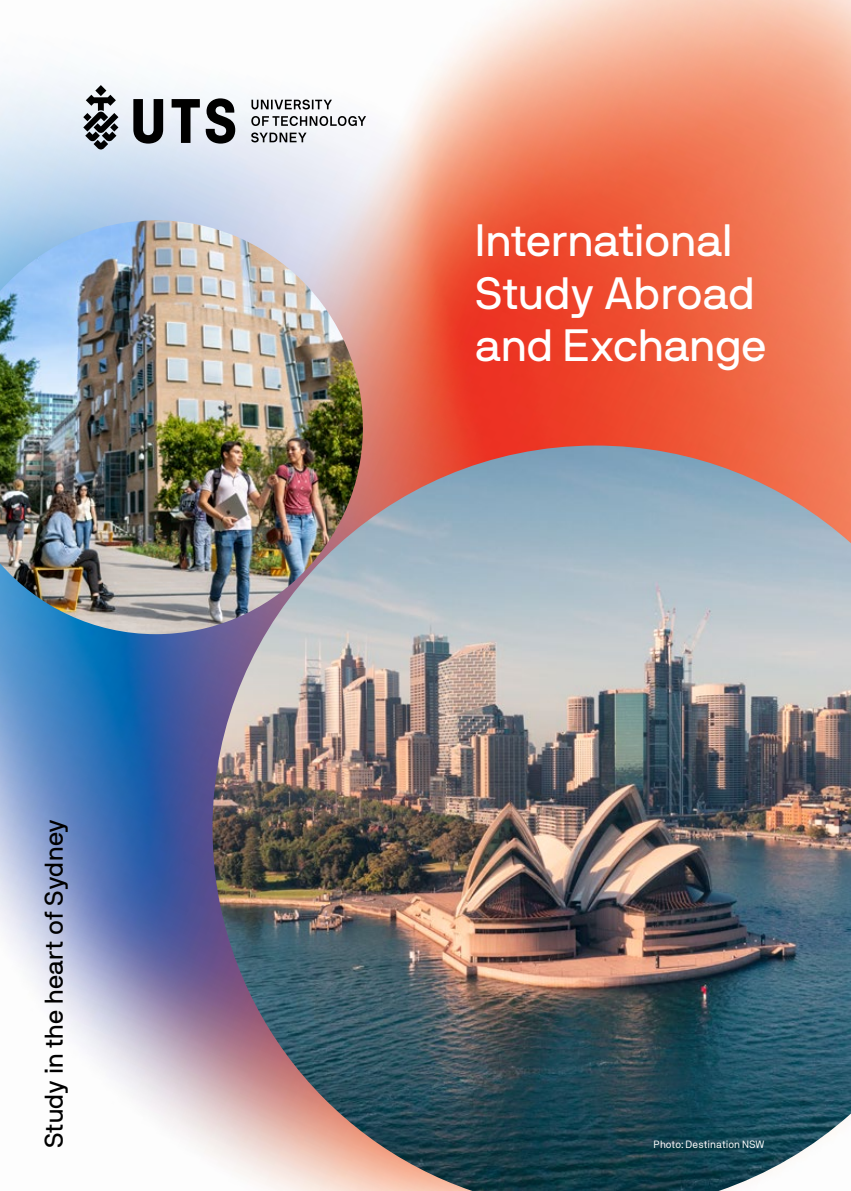
<style>
.page{position:relative;width:851px;height:1191px;background:#fff}
.page>*{position:absolute;margin:0;border:0;box-sizing:border-box;transform-origin:0 0}
.t1{font:45px/52.5px "NB International Pro";letter-spacing:-.005em;color:#fff}
.t2{font:25.5px "NB International Pro";letter-spacing:.005em;color:#000}
.t3{font:10.5px "NB Akademie";color:#fff}
</style>
<div class="page">
<img style="left:0;top:0;width:850px;height:1156px">
<img style="left:212px;top:445px;width:638px;height:746px">
<svg style="left:171px;top:99px;width:29px;height:44px"></svg>
<svg style="left:133px;top:99px;width:30px;height:45px"></svg>
<svg style="left:206px;top:98px;width:29px;height:46px"></svg>
<svg style="left:83px;top:85px;width:35px;height:65px"></svg>
<svg style="left:251px;top:132px;width:55px;height:10px"></svg>
<svg style="left:251px;top:116px;width:115px;height:10px"></svg>
<svg style="left:251px;top:100px;width:81px;height:9px"></svg>
<img style="left:0;top:220px;width:363px;height:414px">
<p class="t2" style="left:39px;top:1148px;width:331px;rotate:-90deg">Study in the heart of Sydney</p>
<p class="t1" style="left:475px;top:214px;width:292px">International<br>Study Abroad and Exchange</p>
<p class="t3" style="left:653px;top:1138px;width:112px">Photo: Destination NSW</p>
</div>
